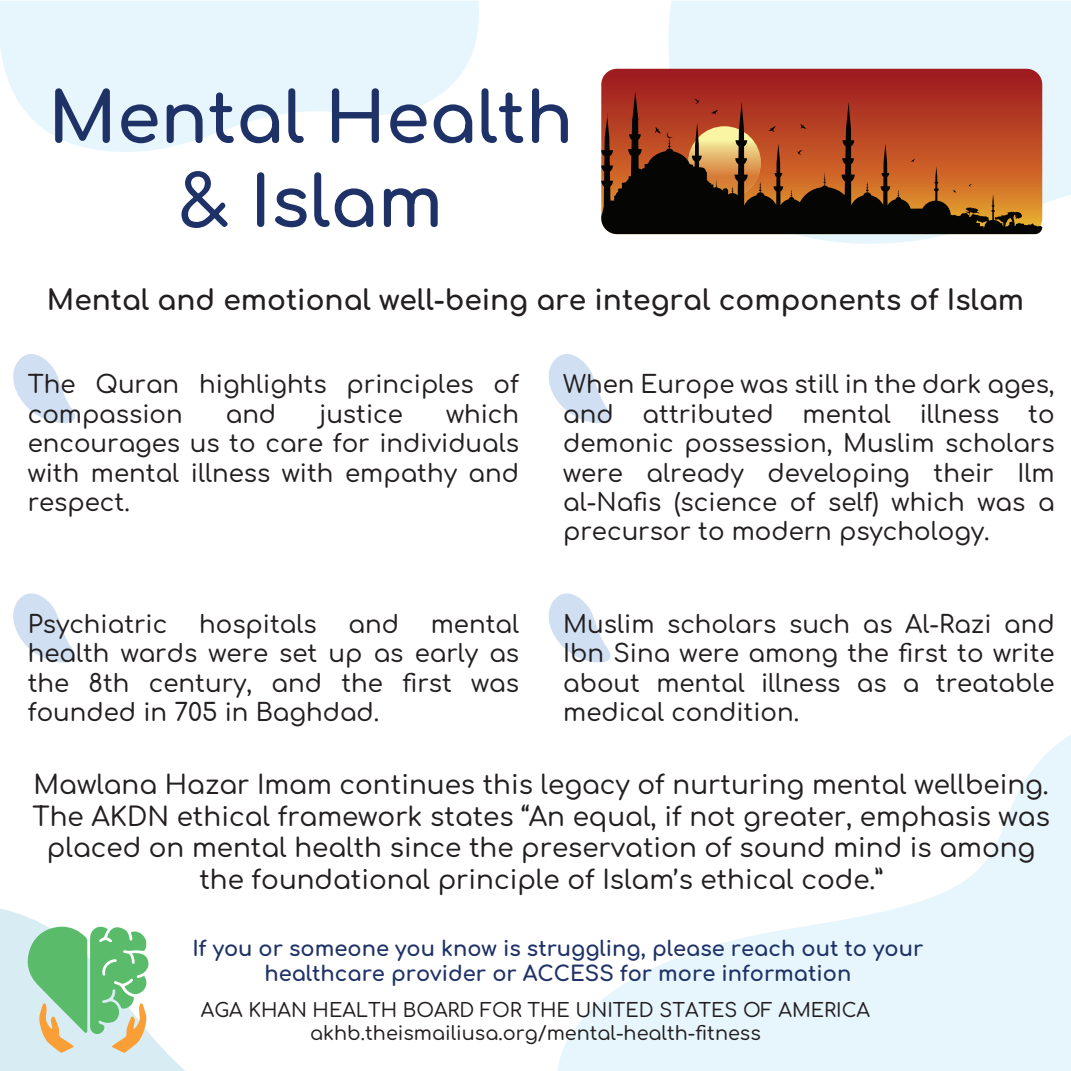
<style>
.page{position:relative;width:1071px;height:1071px;background:#fff}
.page>*{position:absolute;margin:0;border:0;box-sizing:border-box;transform-origin:0 0}
.t1{font:70px/84px "Comfortaa";color:#1f3267;text-align:center}
.t2{font:28px "Comfortaa";color:#231f20}
.t3{font:26.25px/31.5px "Comfortaa";color:#231f20;text-align:center}
.t4{font:24.5px/29.4px "Comfortaa";color:#231f20;text-align:justify}
.t5{font:21px/25.2px "Comfortaa";color:#1f3267;text-align:center}
.t6{font:19.25px/23.1px "Comfortaa";color:#231f20;text-align:center}
</style>
<div class="page">
<svg style="left:0;top:1px;width:479px;height:151px;fill:#e6f6fc"></svg>
<svg style="left:558px;top:735px;width:513px;height:336px"></svg>
<svg style="left:630px;top:1px;width:441px;height:243px;fill:#e6f6fc"></svg>
<svg style="left:0;top:908px;width:185px;height:163px"></svg>
<svg style="left:13px;top:354px;width:62px;height:69px"></svg>
<svg style="left:548px;top:354px;width:63px;height:69px"></svg>
<svg style="left:13px;top:593px;width:62px;height:70px"></svg>
<svg style="left:548px;top:593px;width:63px;height:70px"></svg>
<div style="left:601px;top:69px;width:441px;height:22px;background:#a01f20"></div>
<svg style="left:601px;top:91px;width:441px;height:143px;background:#853c1e"></svg>
<h1 class="t1" style="left:48px;top:67px;width:527px">Mental Health &amp; Islam</h1>
<p class="t2" style="left:47px;top:274px;width:979px">Mental and emotional well-being are integral components of Islam</p>
<p class="t4" style="left:28px;top:367px;width:493px">The Quran highlights principles of compassion</p>
<p class="t4" style="left:28px;top:396px;width:493px;text-indent:418px">which encourages us to care for individuals with mental illness with empathy and respect.</p>
<p class="t4" style="left:226px;top:396px;width:52px">and</p>
<p class="t4" style="left:319px;top:396px;width:85px">justice</p>
<p class="t4" style="left:28px;top:606px;width:493px;text-indent:403px">mental health wards were set up as early as the 8th century, and the first was founded in 705 in Baghdad.</p>
<p class="t4" style="left:28px;top:606px;width:141px">Psychiatric</p>
<p class="t4" style="left:199px;top:606px;width:119px">hospitals</p>
<p class="t4" style="left:349px;top:606px;width:52px">and</p>
<p class="t4" style="left:563px;top:367px;width:493px">When Europe was still in the dark ages, and attributed mental illness to demonic possession, Muslim scholars were already developing their Ilm al-Nafis (science of self) which was a precursor to modern psychology.</p>
<p class="t4" style="left:563px;top:606px;width:493px">Muslim scholars such as Al-Razi and Ibn Sina were among the first to write about mental illness as a treatable medical condition.</p>
<p class="t3" style="left:32px;top:766px;width:1019px">Mawlana Hazar Imam continues this legacy of nurturing mental wellbeing.<br>The AKDN ethical framework states “An equal, if not greater, emphasis was placed on mental health since the preservation of sound mind is among the foundational principle of Islam’s ethical code.”</p>
<p class="t5" style="left:192px;top:933px;width:732px">If you or someone you know is struggling, please reach out to your healthcare provider or ACCESS for more information</p>
<p class="t6" style="left:201px;top:996px;width:671px">AGA KHAN HEALTH BOARD FOR THE UNITED STATES OF AMERICA akhb.theismailiusa.org/mental-health-fitness</p>
</div>
